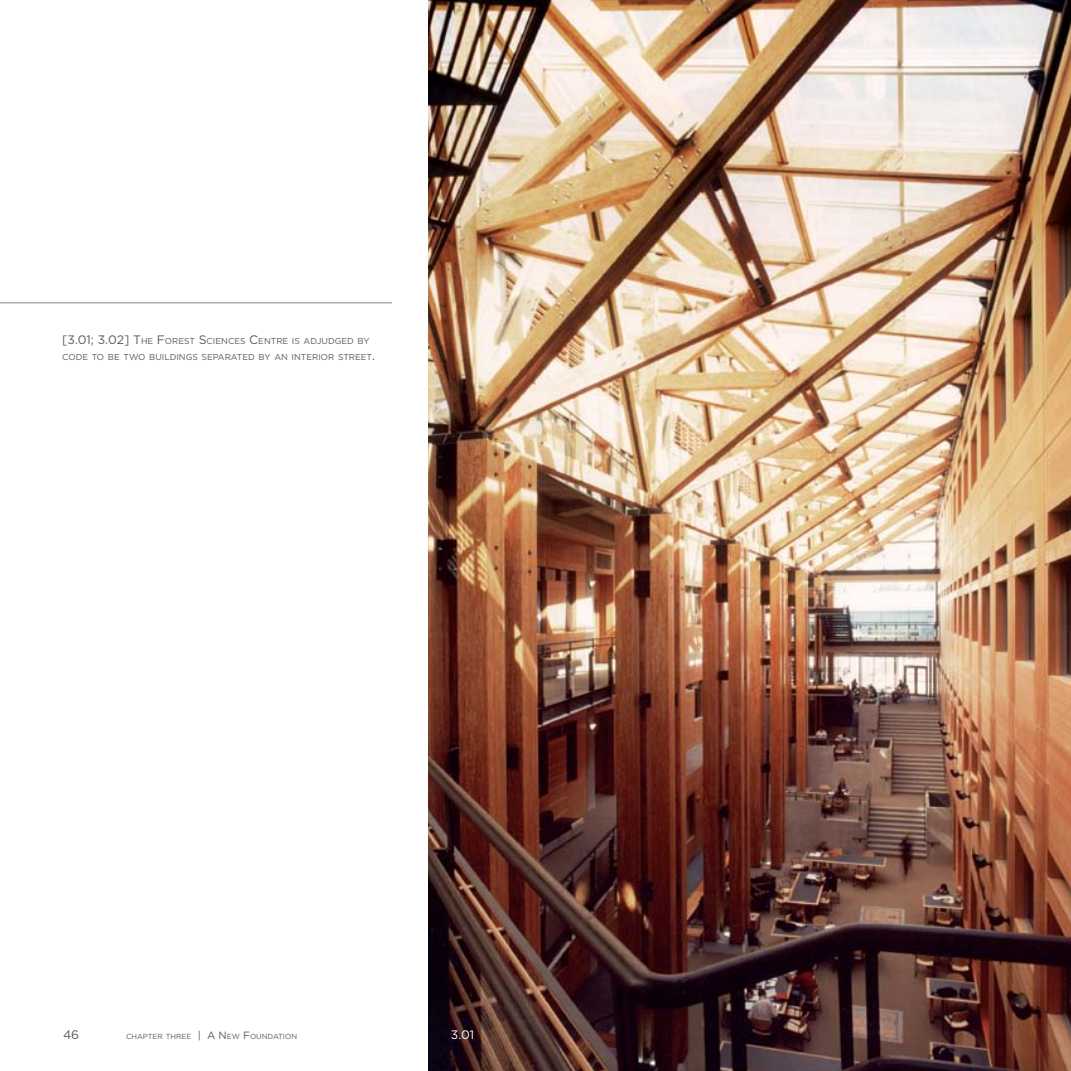
<style>
.page{position:relative;width:1071px;height:1071px;background:#fff}
.page>*{position:absolute;margin:0;border:0;box-sizing:border-box;transform-origin:0 0}
.t1{font:12.25px "Gotham";color:#fff}
.t2{font:12.25px "Gotham";color:#58595b}
.t3{font:8.58px/15.8px "Gotham";color:#58595b}
.t4{font:7.35px "Gotham";color:#58595b}
.s1{font-size:12.25px}
.s2{font-size:10.5px}
</style>
<div class="page">
<img style="left:428px;top:0;width:643px;height:1071px">
<hr style="left:0;top:302px;width:392px;height:1px;background:#808285">
<p class="t3" style="left:62px;top:333px;width:314px"><span class="s1">[3.01; 3.02] T</span>HE <span class="s1">F</span>OREST <span class="s1">S</span>CIENCES <span class="s1">C</span>ENTRE IS ADJUDGED BY<br>CODE TO BE TWO BUILDINGS SEPARATED BY AN INTERIOR STREET<span class="s1">.</span></p>
<h1 class="t2" style="left:63px;top:1028px;width:18px">46</h1>
<p class="t4" style="left:126px;top:1032px;width:171px">CHAPTER THREE <span class="s2">| A N</span>EW <span class="s2">F</span>OUN DATION</p>
<h1 class="t1" style="left:451px;top:1028px;width:25px">3.01</h1>
</div>
